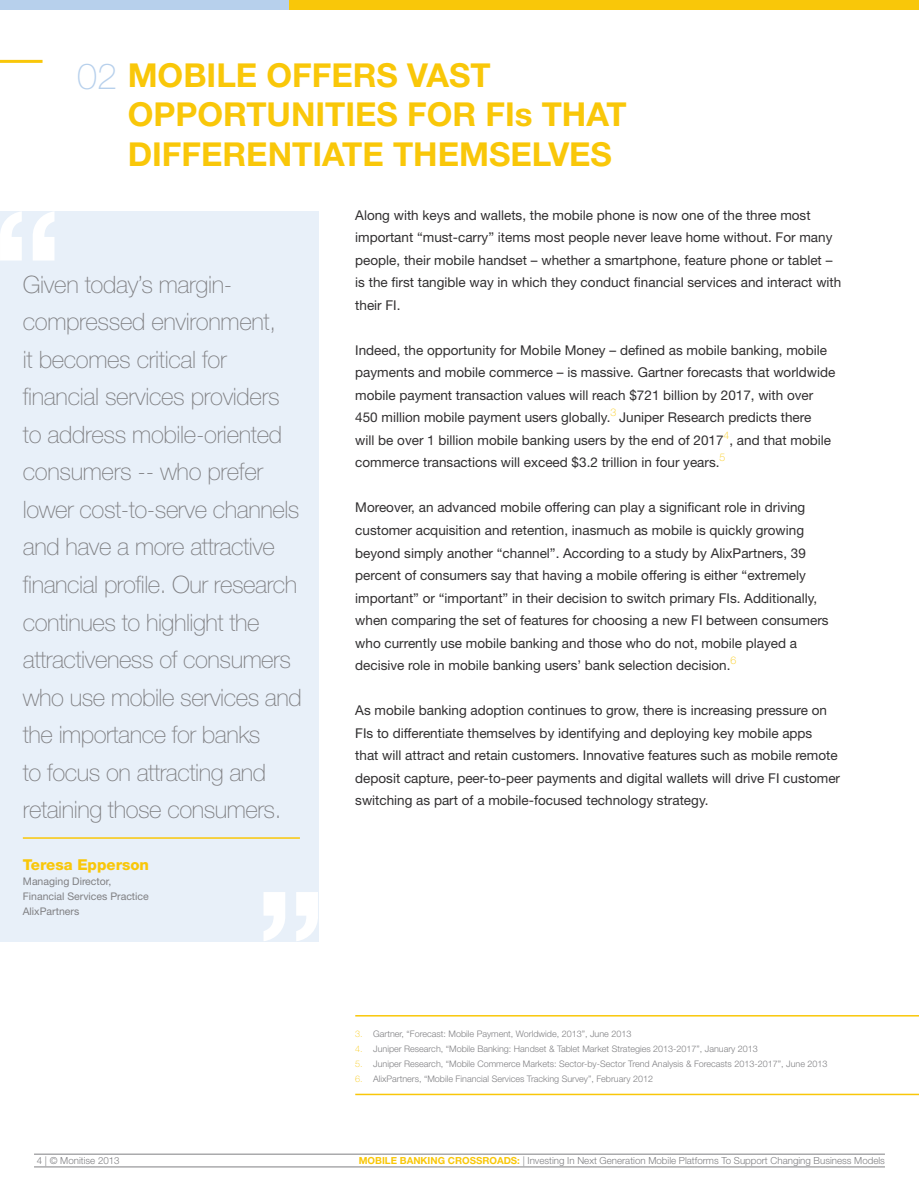
<style>
.page{position:relative;width:919px;height:1187px;background:#fff}
.page>*{position:absolute;margin:0;border:0;box-sizing:border-box;transform-origin:0 0}
.t1{font:700 33px "Helvetica Neue LT Std";color:#f9c709}
.t2{font:100 24px/37.5px "Helvetica Neue LT Std";letter-spacing:-.02em;color:#808083}
.t3{font:800 15px "Helvetica Neue LT Std";color:#f9c709}
.t4{font:13.5px/22.5px "Helvetica Neue LT Std";color:#312f30}
.t5{font:10.5px/15px "Helvetica Neue LT Std";color:#808083}
.t6{font:300 9.75px "Helvetica Neue LT Std";color:#808083}
.t7{font:300 9px "Helvetica Neue LT Std";color:#808083}
.s1{font-weight:100;font-size:36px;color:#b7d0ec}
.s2{font-weight:100;color:#f9c709}
.s3{font-weight:700;color:#f9c709}
</style>
<div class="page">
<div style="left:0;top:211px;width:318px;height:730px;background:#e8f0f9"></div>
<hr style="left:23px;top:837px;width:277px;height:1px;background:#f9c709">
<svg style="left:0;top:211px;width:54px;height:49px"></svg>
<svg style="left:263px;top:892px;width:55px;height:49px"></svg>
<hr style="left:355px;top:1014px;width:563px;height:2px;background:#f9c709">
<hr style="left:355px;top:1093px;width:563px;height:2px;background:#f9c709">
<hr style="left:34px;top:1166px;width:850px;height:1px;background:#808083">
<hr style="left:34px;top:1153px;width:850px;height:1px;background:#808083">
<hr style="left:0;top:60px;width:43px;height:3px;background:#f9c709">
<div style="left:289px;top:0;width:629px;height:9px;background:#f9c709"></div>
<div style="left:0;top:0;width:289px;height:9px;background:#b7d0ec"></div>
<h1 class="t1" style="left:77px;top:54px;width:102px"><span class="s1">02</span> MOBILE</h1>
<h1 class="t1" style="left:266px;top:54px;width:48px">OFFERS</h1>
<h1 class="t1" style="left:407px;top:54px;width:42px">VAST</h1>
<h1 class="t1" style="left:128px;top:94px;width:47px">OPPORTUNITIES</h1>
<h1 class="t1" style="left:407px;top:94px;width:23px">FOR</h1>
<h1 class="t1" style="left:485px;top:94px;width:122px">FIS THAT</h1>
<h1 class="t1" style="left:128px;top:134px;width:45px">DIFFERENTIATE</h1>
<h1 class="t1" style="left:393px;top:134px;width:68px">THEMSELVES</h1>
<p class="t2" style="left:23px;top:265px;width:280px">Given today’s margin&shy;compressed environment,<br>it becomes critical for financial services providers to address mobile-oriented consumers -- who prefer lower cost-to-serve channels and have a more attractive financial profile. Our research continues to highlight the attractiveness of consumers who use mobile services and the importance for banks<br>to focus on attracting and retaining those consumers.</p>
<p class="t3" style="left:23px;top:855px;width:128px">Teresa Epperson</p>
<p class="t5" style="left:23px;top:873px;width:127px">Managing Director,<br>Financial Services Practice<br>AlixPartners</p>
<p class="t4" style="left:355px;top:203px;width:487px">Along with keys and wallets, the mobile phone is now one of the three most important “must-carry” items most people never leave home without. For many people, their mobile handset – whether a smartphone, feature phone or tablet – is the first tangible way in which they conduct financial services and interact with their FI.</p>
<p class="t4" style="left:355px;top:338px;width:481px">Indeed, the opportunity for Mobile Money – defined as mobile banking, mobile payments and mobile commerce – is massive. Gartner forecasts that worldwide mobile payment transaction values will reach $721 billion by 2017, with over 450 million mobile payment users globally.<sup>3</sup> Juniper Research predicts there<br>will be over 1 billion mobile banking users by the end of 2017<sup>4</sup>, and that mobile commerce transactions will exceed $3.2 trillion in four years.<sup>5</sup></p>
<p class="t4" style="left:355px;top:496px;width:475px">Moreover, an advanced mobile offering can play a significant role in driving customer acquisition and retention, inasmuch as mobile is quickly growing beyond simply another “channel”. According to a study by AlixPartners, 39 percent of consumers say that having a mobile offering is either “extremely important” or “important” in their decision to switch primary FIs. Additionally, when comparing the set of features for choosing a new FI between consumers who currently use mobile banking and those who do not, mobile played a decisive role in mobile banking users’ bank selection decision.<sup>6</sup></p>
<p class="t4" style="left:355px;top:698px;width:486px">As mobile banking adoption continues to grow, there is increasing pressure on FIs to differentiate themselves by identifying and deploying key mobile apps<br>that will attract and retain customers. Innovative features such as mobile remote deposit capture, peer-to-peer payments and digital wallets will drive FI customer switching as part of a mobile-focused technology strategy.</p>
<p class="t7" style="left:355px;top:1028px;width:278px"><span class="s2">3.</span> Gartner, “Forecast: Mobile Payment, Worldwide, 2013”, June 2013</p>
<p class="t7" style="left:355px;top:1043px;width:404px"><span class="s2">4.</span> Juniper Research, “Mobile Banking: Handset &amp; Tablet Market Strategies 2013-2017”, January 2013</p>
<p class="t7" style="left:355px;top:1058px;width:474px"><span class="s2">5.</span> Juniper Research, “Mobile Commerce Markets: Sector-by-Sector Trend Analysis &amp; Forecasts 2013-2017”, June 2013</p>
<p class="t7" style="left:355px;top:1073px;width:299px"><span class="s2">6.</span> AlixPartners, “Mobile Financial Services Tracking Survey”, February 2012</p>
<p class="t6" style="left:37px;top:1154px;width:84px">4 | © Monitise 2013</p>
<p class="t6" style="left:359px;top:1153px;width:527px"><span class="s3">MOBILE BANKING CROSSROADS:</span> | Investing In Next Generation Mobile Platforms To Support Changing Business Models</p>
</div>
